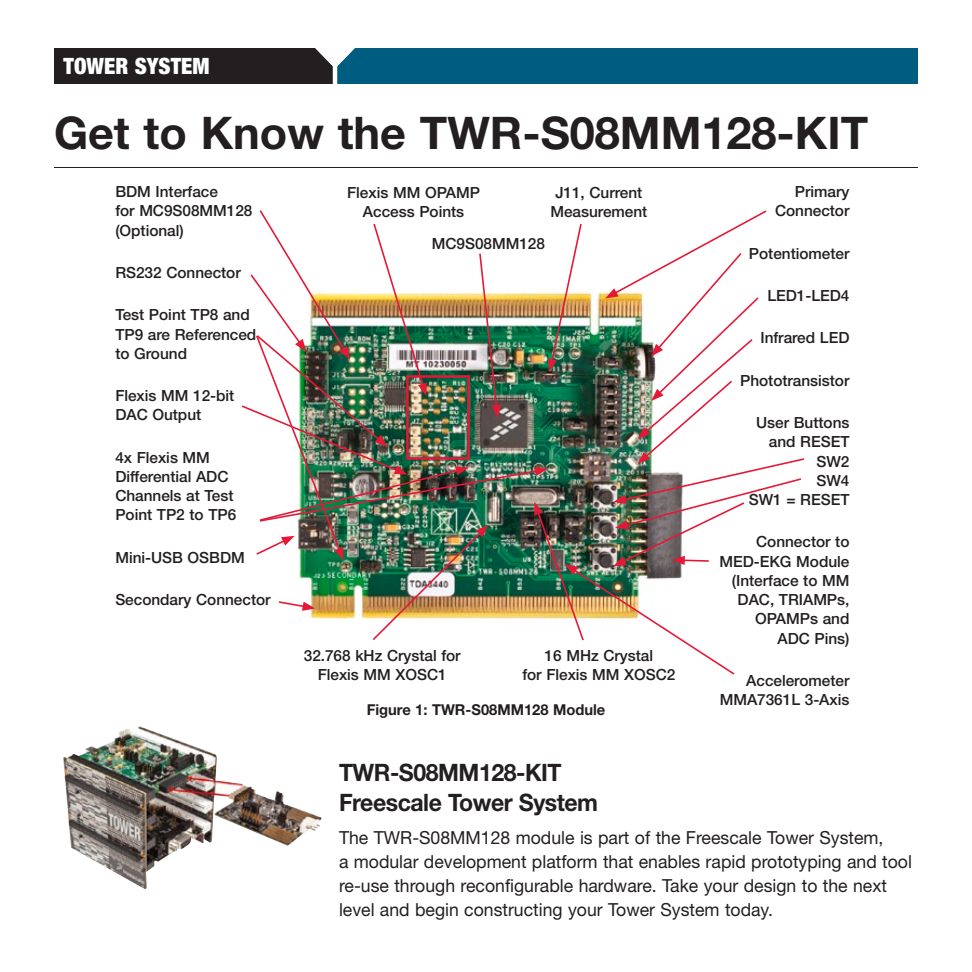
<style>
.page{position:relative;width:972px;height:972px;background:#fff}
.page>*{position:absolute;margin:0;border:0;box-sizing:border-box;transform-origin:0 0}
.t1{font:700 45px "Helvetica Neue LT Pro";color:#231f20}
.t2{font:700 24px/30px "Helvetica Neue LT Pro";letter-spacing:-.02em;color:#231f20;scale:.96 1}
.t3{font:900 condensed 22.5px "Helvetica Neue LT Pro";color:#fff}
.t4{font:18px/24px "Helvetica Neue LT Pro";color:#231f20}
.t5{font:500 15.3px/19.2px "Helvetica Neue LT Pro";color:#231f20}
.t6{font:700 15px "Helvetica Neue LT Pro";color:#231f20}
</style>
<div class="page">
<svg style="left:54px;top:48px;width:864px;height:36px;background:#0f4b64"></svg>
<img style="left:242px;top:210px;width:563px;height:465px">
<hr style="left:54px;top:167px;width:864px;height:1px;background:#231f20">
<div style="left:406px;top:375px;width:64px;height:85px;border:3px solid #e51836"></div>
<img style="left:63px;top:726px;width:259px;height:163px">
<h3 class="t3" style="left:64px;top:52px;width:147px">TOWER SYSTEM</h3>
<h1 class="t1" style="left:54px;top:105px;width:816px">Get to Know the TWR-S08MM128-KIT</h1>
<p class="t5" style="left:115px;top:182px;width:139px">BDM Interface<br>for MC9S08MM128 (Optional)</p>
<p class="t5" style="left:115px;top:263px;width:127px">RS232 Connector</p>
<p class="t5" style="left:115px;top:305px;width:142px">Test Point TP8 and<br>TP9 are Referenced to Ground</p>
<p class="t5" style="left:115px;top:386px;width:121px">Flexis MM 12-bit<br>DAC Output</p>
<p class="t5" style="left:115px;top:448px;width:122px">4x Flexis MM<br>Differential ADC<br>Channels at Test<br>Point TP2 to TP6</p>
<p class="t5" style="left:115px;top:548px;width:131px">Mini-USB OSBDM</p>
<p class="t5" style="left:115px;top:590px;width:157px">Secondary Connector</p>
<p class="t5" style="left:347px;top:183px;width:134px;text-align:center">Flexis MM OPAMP<br>Access Points</p>
<p class="t5" style="left:550px;top:183px;width:98px;text-align:center">J11, Current<br>Measurement</p>
<p class="t5" style="left:432px;top:234px;width:115px">MC9S08MM128</p>
<p class="t5" style="left:304px;top:645px;width:158px;text-align:center">32.768 kHz Crystal for<br>Flexis MM XOSC1</p>
<p class="t5" style="left:522px;top:645px;width:154px;text-align:center">16 MHz Crystal<br>for Flexis MM XOSC2</p>
<p class="t6" style="left:367px;top:700px;width:240px">Figure 1: TWR-S08MM128 Module</p>
<p class="t5" style="left:775px;top:182px;width:76px;text-align:right">Primary<br>Connector</p>
<p class="t5" style="left:749px;top:244px;width:102px">Potentiometer</p>
<p class="t5" style="left:767px;top:286px;width:84px">LED1-LED4</p>
<p class="t5" style="left:760px;top:328px;width:91px">Infrared LED</p>
<p class="t5" style="left:740px;top:371px;width:111px">Phototransistor</p>
<p class="t5" style="left:749px;top:413px;width:102px;text-align:right">User Buttons and RESET<br>SW2<br>SW4<br>SW1 = RESET</p>
<p class="t5" style="left:719px;top:532px;width:132px;text-align:right">Connector to<br>MED-EKG Module (Interface to MM<br>DAC, TRIAMPs,<br>OPAMPs and<br>ADC Pins)</p>
<p class="t5" style="left:720px;top:671px;width:131px;text-align:right">Accelerometer<br>MMA7361L 3-Axis</p>
<h2 class="t2" style="left:339px;top:756px;width:271px">TWR-S08MM128-KIT<br>Freescale Tower System</h2>
<p class="t4" style="left:339px;top:825px;width:575px">The TWR-S08MM128 module is part of the Freescale Tower System,<br>a modular development platform that enables rapid prototyping and tool re-use through reconfigurable hardware. Take your design to the next level and begin constructing your Tower System today.</p>
</div>
